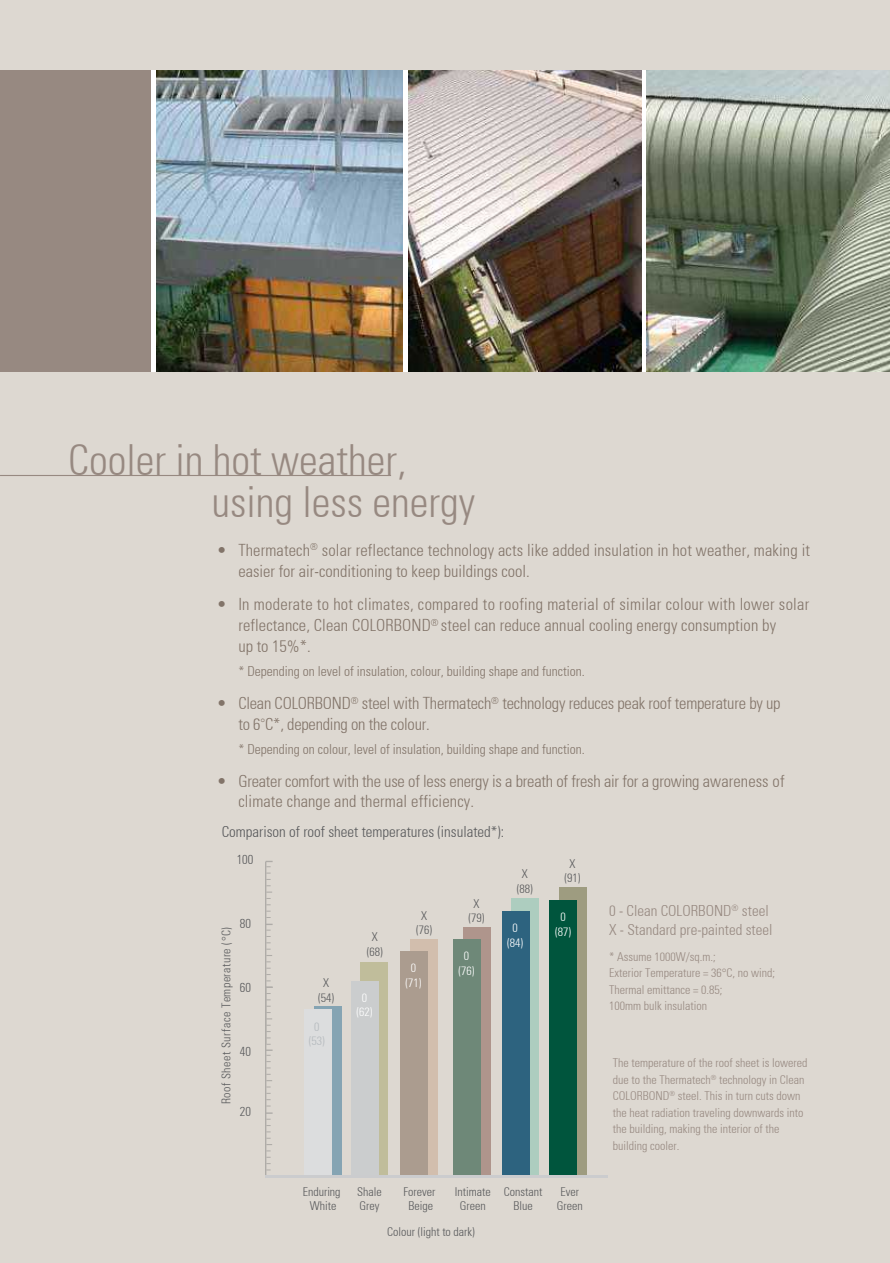
<style>
.page{position:relative;width:890px;height:1263px;background:#fff}
.page>*{position:absolute;margin:0;border:0;box-sizing:border-box;transform-origin:0 0}
.t1{font:300 condensed 42px/42px "Univers";color:#978981}
.t2{font:300 condensed 16.5px/21px "Univers";letter-spacing:.005em;color:#978981}
.t3{font:300 condensed 16.5px/21px "Univers";letter-spacing:-.015em;color:#978981}
.t4{font:300 condensed 15px/19.5px "Univers";color:#978981}
.t5{font:300 condensed 15px "Univers";color:#58595b}
.t6{font:300 condensed 13.5px "Univers";color:#978981}
.t7{font:300 condensed 13.05px "Univers";color:#58595b;scale:.96 1}
.t8{font:300 condensed 12px/16.5px "Univers";color:#978981}
.t9{font:300 condensed 12px/14.4px "Univers";color:#58595b;text-align:center}
.t10{font:300 condensed 12px "Univers";letter-spacing:.04em;color:#58595b}
.t11{font:300 condensed 12px/14.4px "Univers";color:#fff;text-align:center}
.t12{font:300 condensed 12px/14.4px "Univers";color:#b4b9bd;text-align:center}
</style>
<div class="page">
<div style="left:0;top:0;width:889px;height:1263px;background:#ddd8d1"></div>
<div style="left:0;top:70px;width:889px;height:302px;background:#978981"></div>
<div style="left:151px;top:70px;width:738px;height:302px;background:#fff"></div>
<img style="left:156px;top:70px;width:246px;height:302px">
<img style="left:408px;top:70px;width:233px;height:302px">
<img style="left:646px;top:70px;width:243px;height:302px">
<hr style="left:0;top:475px;width:391px;height:1px;background:#978981">
<div style="left:361px;top:962px;width:27px;height:215px;background:#c0bd9b"></div>
<div style="left:314px;top:1007px;width:27px;height:170px;background:#85a4b3"></div>
<div style="left:410px;top:939px;width:27px;height:238px;background:#d2bead"></div>
<div style="left:463px;top:927px;width:27px;height:250px;background:#af958c"></div>
<div style="left:511px;top:898px;width:28px;height:279px;background:#adcdbf"></div>
<div style="left:559px;top:888px;width:27px;height:289px;background:#9e9c80"></div>
<div style="left:351px;top:981px;width:27px;height:196px;background:#cbcdce"></div>
<div style="left:304px;top:1009px;width:27px;height:168px;background:#dcddde"></div>
<div style="left:400px;top:951px;width:27px;height:226px;background:#ab9c8f"></div>
<div style="left:453px;top:939px;width:28px;height:238px;background:#6e8878"></div>
<div style="left:502px;top:911px;width:27px;height:266px;background:#2d637f"></div>
<div style="left:549px;top:900px;width:27px;height:277px;background:#00553d"></div>
<hr style="left:265px;top:861px;width:1px;height:183px;background:#cbccce">
<hr style="left:265px;top:986px;width:1px;height:192px;background:#cbccce">
<svg style="left:266px;top:949px;width:6px;height:13px"></svg>
<svg style="left:266px;top:924px;width:6px;height:19px"></svg>
<svg style="left:266px;top:911px;width:4px;height:7px"></svg>
<svg style="left:266px;top:873px;width:6px;height:32px"></svg>
<svg style="left:266px;top:861px;width:6px;height:6px"></svg>
<svg style="left:266px;top:1025px;width:4px;height:7px"></svg>
<svg style="left:266px;top:1006px;width:6px;height:13px"></svg>
<svg style="left:266px;top:968px;width:6px;height:32px"></svg>
<svg style="left:266px;top:1087px;width:4px;height:13px"></svg>
<svg style="left:266px;top:1068px;width:6px;height:13px"></svg>
<svg style="left:266px;top:1038px;width:6px;height:24px"></svg>
<svg style="left:266px;top:1151px;width:4px;height:13px"></svg>
<svg style="left:266px;top:1138px;width:6px;height:7px"></svg>
<svg style="left:266px;top:1106px;width:6px;height:26px"></svg>
<hr style="left:265px;top:1175px;width:342px;height:3px;background:#cbccce">
<h1 class="t1" style="left:211px;top:442px;width:265px;text-indent:-143px">Cooler in hot weather, using less energy</h1>
<p class="t2" style="left:238px;top:540px;width:573px;text-indent:-22px">• Thermatech<sup>®</sup> solar reflectance technology acts like added insulation in hot weather, making it easier for air-conditioning to keep buildings cool.</p>
<p class="t2" style="left:238px;top:594px;width:572px;text-indent:-22px">• In moderate to hot climates, compared to roofing material of similar colour with lower solar reflectance, Clean COLORBOND<sup>®</sup> steel can reduce annual cooling energy consumption by<br>up to 15%*.</p>
<p class="t6" style="left:238px;top:666px;width:348px">* Depending on level of insulation, colour, building shape and function.</p>
<p class="t3" style="left:238px;top:693px;width:543px;text-indent:-22px">• Clean COLORBOND<sup>®</sup> steel with Thermatech<sup>®</sup> technology reduces peak roof temperature by up to 6<sup>°</sup>C*, depending on the colour.</p>
<p class="t6" style="left:238px;top:744px;width:348px">* Depending on colour, level of insulation, building shape and function.</p>
<p class="t3" style="left:238px;top:771px;width:547px;line-height:19.8px;text-indent:-22px">• Greater comfort with the use of less energy is a breath of fresh air for a growing awareness of climate change and thermal efficiency.</p>
<p class="t5" style="left:222px;top:826px;width:284px">Comparison of roof sheet temperatures (insulated*):</p>
<p class="t7" style="left:237px;top:854px;width:19px">100</p>
<p class="t9" style="left:516px;top:868px;width:17px">X (88)</p>
<p class="t9" style="left:564px;top:857px;width:17px">X (91)</p>
<p class="t7" style="left:240px;top:918px;width:13px">80</p>
<p class="t10" style="left:221px;top:1104px;width:179px;rotate:-90deg">Roof Sheet Surface Temperature (°C)</p>
<p class="t7" style="left:240px;top:982px;width:13px">60</p>
<p class="t7" style="left:240px;top:1046px;width:13px">40</p>
<p class="t7" style="left:240px;top:1106px;width:13px">20</p>
<p class="t9" style="left:318px;top:977px;width:17px">X (54)</p>
<p class="t12" style="left:309px;top:1020px;width:17px">0 (53)</p>
<p class="t9" style="left:367px;top:931px;width:17px">X (68)</p>
<p class="t11" style="left:356px;top:991px;width:17px">0 (62)</p>
<p class="t9" style="left:416px;top:909px;width:17px">X (76)</p>
<p class="t9" style="left:468px;top:897px;width:17px">X (79)</p>
<p class="t11" style="left:405px;top:961px;width:17px">0 (71)</p>
<p class="t11" style="left:458px;top:950px;width:17px">0 (76)</p>
<p class="t11" style="left:507px;top:922px;width:17px">0 (84)</p>
<p class="t11" style="left:555px;top:911px;width:17px">0 (87)</p>
<p class="t9" style="left:303px;top:1186px;width:39px;line-height:13.5px">Enduring<br>White</p>
<p class="t9" style="left:357px;top:1186px;width:26px;line-height:13.5px;text-align:left">Shale<br>Grey</p>
<p class="t9" style="left:403px;top:1186px;width:33px;line-height:13.5px">Forever<br>Beige</p>
<p class="t9" style="left:454px;top:1186px;width:37px;line-height:13.5px">Intimate<br>Green</p>
<p class="t9" style="left:557px;top:1186px;width:27px;line-height:13.5px">Ever<br>Green</p>
<p class="t9" style="left:503px;top:1186px;width:40px;line-height:13.5px">Constant<br>Blue</p>
<p class="t9" style="left:387px;top:1225px;width:89px">Colour (light to dark)</p>
<p class="t4" style="left:609px;top:902px;width:165px">0 - Clean COLORBOND<sup>®</sup> steel<br>X - Standard pre-painted steel</p>
<p class="t8" style="left:609px;top:949px;width:168px">* Assume 1000W/sq.m.;<br>Exterior Temperature = 36°C, no wind;<br>Thermal emittance = 0.85;<br>100mm bulk insulation</p>
<p class="t8" style="left:613px;top:1055px;width:196px">The temperature of the roof sheet is lowered due to the Thermatech<sup>®</sup> technology in Clean COLORBOND<sup>®</sup> steel. This in turn cuts down the heat radiation traveling downwards into the building, making the interior of the building cooler.</p>
</div>
